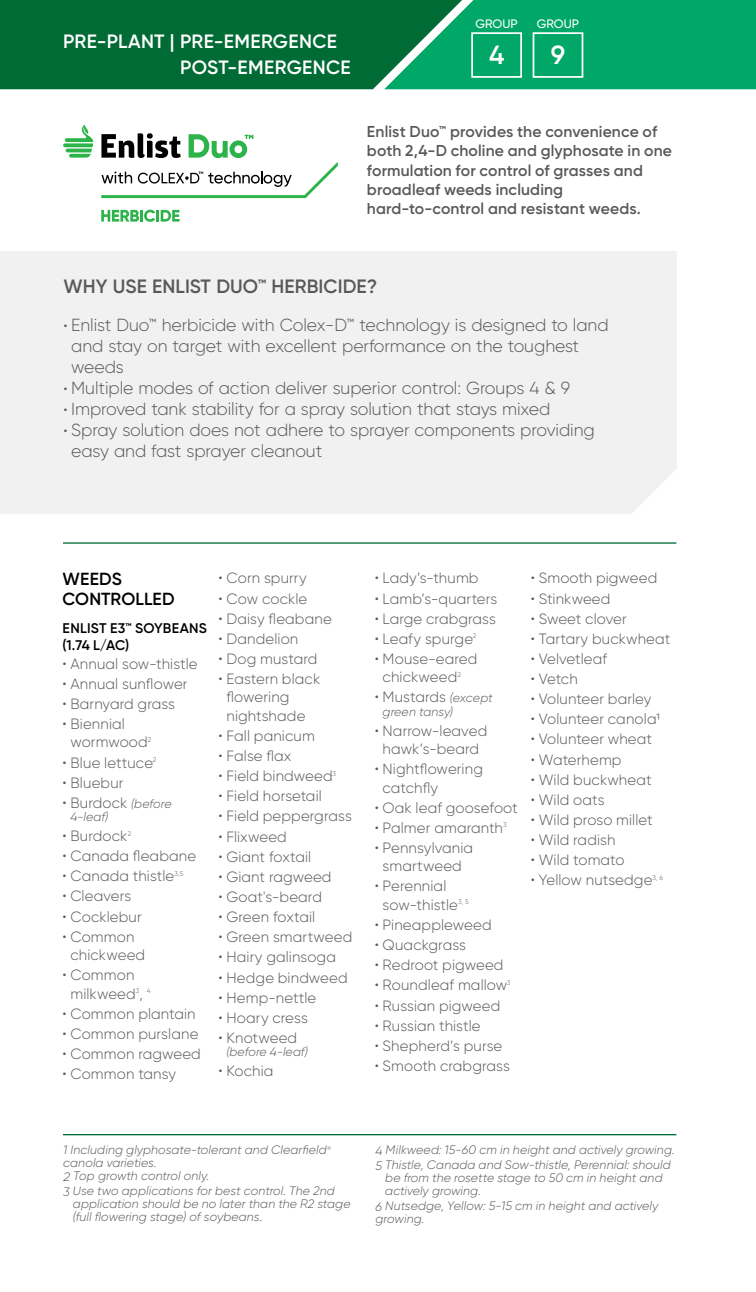
<style>
.page{position:relative;width:756px;height:1292px;background:#fff}
.page>*{position:absolute;margin:0;border:0;box-sizing:border-box;transform-origin:0 0}
.t1{font:600 26.25px "Gilroy";color:#fff}
.t2{font:600 19.25px/26.2px "Gilroy";letter-spacing:.015em;color:#fff}
.t3{font:600 19.25px "Gilroy";letter-spacing:.005em;color:#58595b}
.t4{font:300 17.5px/21px "Gilroy";letter-spacing:-.005em;color:#58595b}
.t5{font:600 17.5px/19.2px "Gilroy";color:#000}
.t6{font:600 15.75px/19.2px "Gilroy";letter-spacing:.005em;color:#58595b}
.t7{font:300 14.88px/18.4px "Gilroy";letter-spacing:.005em;color:#58595b}
.t8{font:600 14px/17.5px "Gilroy";letter-spacing:.015em;color:#000}
.t9{font:italic 300 12.25px/13.1px "Gilroy";letter-spacing:.01em;color:#58595b}
.t10{font:500 12.25px "Gilroy";color:#fff}
.s1{font-size:14.88px}
.s2{font-style:italic;font-size:12.25px}
</style>
<div class="page">
<div style="left:0;top:0;width:384px;height:89px;background:#006b35"></div>
<div style="left:0;top:251px;width:677px;height:263px;background:#f1f1f2"></div>
<svg style="left:632px;top:469px;width:45px;height:45px"></svg>
<hr style="left:63px;top:1134px;width:613px;height:1px;background:#006b35">
<hr style="left:63px;top:542px;width:613px;height:1px;background:#006b35">
<svg style="left:384px;top:0;width:372px;height:89px;background:#0ca569"></svg>
<svg style="left:101px;top:210px;width:79px;height:12px"></svg>
<svg style="left:63px;top:125px;width:30px;height:33px"></svg>
<svg style="left:101px;top:133px;width:237px;height:65px"></svg>
<p class="t10" style="left:476px;top:16px;width:44px">GROUP</p>
<p class="t10" style="left:537px;top:16px;width:44px">GROUP</p>
<p class="t2" style="left:180px;top:28px;width:172px;text-indent:-117px">PRE-PLANT | PRE-EMERGENCE<br>POST-EMERGENCE</p>
<h1 class="t1" style="left:551px;top:38px;width:16px">9</h1>
<h1 class="t1" style="left:489px;top:38px;width:17px">4</h1>
<p class="t6" style="left:367px;top:122px;width:307px">Enlist Duo™ provides the convenience of both 2,4-D choline and glyphosate in one formulation for control of grasses and broadleaf weeds including hard-to-control and resistant weeds.</p>
<p class="t3" style="left:63px;top:274px;width:315px">WHY USE ENLIST DUO™ HERBICIDE?</p>
<p class="t4" style="left:71px;top:314px;width:539px;text-indent:-8px"><span class="s1">•</span> Enlist Duo™ herbicide with Colex-D™ technology is designed to land and stay on target with excellent performance on the toughest weeds</p>
<p class="t4" style="left:63px;top:377px;width:508px"><span class="s1">•</span> Multiple modes of action deliver superior control: Groups 4 &amp; 9</p>
<p class="t4" style="left:63px;top:398px;width:488px"><span class="s1">•</span> Improved tank stability for a spray solution that stays mixed</p>
<p class="t4" style="left:71px;top:419px;width:525px;text-indent:-8px"><span class="s1">•</span> Spray solution does not adhere to sprayer components providing easy and fast sprayer cleanout</p>
<p class="t5" style="left:63px;top:569px;width:113px">WEEDS<br>CONTROLLED</p>
<p class="t8" style="left:63px;top:619px;width:146px">ENLIST E3™ SOYBEANS (1.74 L/AC)</p>
<p class="t7" style="left:63px;top:654px;width:137px">• Annual sow-thistle</p>
<p class="t7" style="left:63px;top:674px;width:127px">• Annual sunflower</p>
<p class="t7" style="left:63px;top:694px;width:114px">• Barnyard grass</p>
<p class="t7" style="left:70px;top:714px;width:82px;text-indent:-8px">• Biennial wormwood<sup>2</sup></p>
<p class="t7" style="left:63px;top:753px;width:95px">• Blue lettuce<sup>2</sup></p>
<p class="t7" style="left:63px;top:773px;width:63px">• Bluebur</p>
<p class="t7" style="left:63px;top:793px;width:111px">• Burdock <span class="s2">(before</span></p>
<p class="t9" style="left:70px;top:810px;width:39px">4 -leaf)</p>
<p class="t7" style="left:63px;top:826px;width:70px">• Burdock<sup>2</sup></p>
<p class="t7" style="left:63px;top:846px;width:135px">• Canada fleabane</p>
<p class="t7" style="left:63px;top:866px;width:122px">• Canada thistle<sup>3,5</sup></p>
<p class="t7" style="left:63px;top:887px;width:70px">• Cleavers</p>
<p class="t7" style="left:63px;top:907px;width:81px">• Cocklebur</p>
<p class="t7" style="left:70px;top:927px;width:76px;text-indent:-8px">• Common chickweed</p>
<p class="t7" style="left:70px;top:965px;width:82px;text-indent:-8px">• Common milkweed<sup>3</sup>, <sup>4</sup></p>
<p class="t7" style="left:63px;top:1004px;width:135px">• Common plantain</p>
<p class="t7" style="left:63px;top:1024px;width:137px">• Common purslane</p>
<p class="t7" style="left:63px;top:1044px;width:140px">• Common ragweed</p>
<p class="t7" style="left:63px;top:1064px;width:115px">• Common tansy</p>
<p class="t7" style="left:219px;top:569px;width:90px">• Corn spurry</p>
<p class="t7" style="left:219px;top:589px;width:90px">• Cow cockle</p>
<p class="t7" style="left:219px;top:609px;width:115px">• Daisy fleabane</p>
<p class="t7" style="left:219px;top:629px;width:81px">• Dandelion</p>
<p class="t7" style="left:219px;top:649px;width:100px">• Dog mustard</p>
<p class="t7" style="left:227px;top:669px;width:95px;text-indent:-8px">• Eastern black flowering nightshade</p>
<p class="t7" style="left:219px;top:726px;width:98px">• Fall panicum</p>
<p class="t7" style="left:219px;top:746px;width:74px">• False flax</p>
<p class="t7" style="left:219px;top:766px;width:119px">• Field bindweed<sup>3</sup></p>
<p class="t7" style="left:219px;top:786px;width:105px">• Field horsetail</p>
<p class="t7" style="left:219px;top:807px;width:135px">• Field peppergrass</p>
<p class="t7" style="left:219px;top:827px;width:70px">• Flixweed</p>
<p class="t7" style="left:219px;top:847px;width:94px">• Giant foxtail</p>
<p class="t7" style="left:219px;top:867px;width:114px">• Giant ragweed</p>
<p class="t7" style="left:219px;top:887px;width:105px">• Goat's-beard</p>
<p class="t7" style="left:219px;top:907px;width:98px">• Green foxtail</p>
<p class="t7" style="left:219px;top:927px;width:135px">• Green smartweed</p>
<p class="t7" style="left:219px;top:947px;width:119px">• Hairy galinsoga</p>
<p class="t7" style="left:219px;top:968px;width:131px">• Hedge bindweed</p>
<p class="t7" style="left:219px;top:988px;width:99px">• Hemp-nettle</p>
<p class="t7" style="left:219px;top:1008px;width:91px">• Hoary cress</p>
<p class="t7" style="left:219px;top:1028px;width:80px">• Knotweed</p>
<p class="t9" style="left:227px;top:1045px;width:83px">(before 4 -leaf)</p>
<p class="t7" style="left:219px;top:1061px;width:56px">• Kochia</p>
<p class="t7" style="left:375px;top:569px;width:105px">• Lady’s-thumb</p>
<p class="t7" style="left:375px;top:589px;width:124px">• Lamb’s-quarters</p>
<p class="t7" style="left:375px;top:609px;width:123px">• Large crabgrass</p>
<p class="t7" style="left:375px;top:629px;width:103px">• Leafy spurge<sup>2</sup></p>
<p class="t7" style="left:375px;top:649px;width:104px;text-align:center">• Mouse-eared chickweed<sup>2</sup></p>
<p class="t7" style="left:375px;top:688px;width:120px">• Mustards <span class="s2">(except</span></p>
<p class="t9" style="left:383px;top:704px;width:72px">green tansy)</p>
<p class="t7" style="left:375px;top:721px;width:114px;text-align:center">• Narrow-leaved hawk’s-beard</p>
<p class="t7" style="left:383px;top:759px;width:102px;text-indent:-8px">• Nightflowering catchfly</p>
<p class="t7" style="left:375px;top:798px;width:144px">• Oak leaf goosefoot</p>
<p class="t7" style="left:375px;top:818px;width:133px">• Palmer amaranth<sup>3</sup></p>
<p class="t7" style="left:375px;top:838px;width:100px;text-align:center">• Pennsylvania smartweed</p>
<p class="t7" style="left:383px;top:877px;width:88px;text-indent:-8px">• Perennial sow-thistle<sup>3,</sup> <sup>5</sup></p>
<p class="t7" style="left:375px;top:915px;width:118px">• Pineappleweed</p>
<p class="t7" style="left:375px;top:935px;width:93px">• Quackgrass</p>
<p class="t7" style="left:375px;top:955px;width:130px">• Redroot pigweed</p>
<p class="t7" style="left:375px;top:975px;width:137px">• Roundleaf mallow<sup>3</sup></p>
<p class="t7" style="left:375px;top:996px;width:127px">• Russian pigweed</p>
<p class="t7" style="left:375px;top:1016px;width:107px">• Russian thistle</p>
<p class="t7" style="left:375px;top:1036px;width:129px">• Shepherd’s purse</p>
<p class="t7" style="left:375px;top:1056px;width:137px">• Smooth crabgrass</p>
<p class="t7" style="left:531px;top:569px;width:128px">• Smooth pigweed</p>
<p class="t7" style="left:531px;top:589px;width:81px">• Stinkweed</p>
<p class="t7" style="left:531px;top:609px;width:98px">• Sweet clover</p>
<p class="t7" style="left:531px;top:629px;width:141px">• Tartary buckwheat</p>
<p class="t7" style="left:531px;top:649px;width:78px">• Velvetleaf</p>
<p class="t7" style="left:531px;top:669px;width:48px">• Vetch</p>
<p class="t7" style="left:531px;top:689px;width:122px">• Volunteer barley</p>
<p class="t7" style="left:531px;top:709px;width:131px">• Volunteer canola1</p>
<p class="t7" style="left:531px;top:730px;width:123px">• Volunteer wheat</p>
<p class="t7" style="left:531px;top:750px;width:92px">• Waterhemp</p>
<p class="t7" style="left:531px;top:770px;width:122px">• Wild buckwheat</p>
<p class="t7" style="left:531px;top:790px;width:75px">• Wild oats</p>
<p class="t7" style="left:531px;top:810px;width:123px">• Wild proso millet</p>
<p class="t7" style="left:531px;top:830px;width:86px">• Wild radish</p>
<p class="t7" style="left:531px;top:850px;width:95px">• Wild tomato</p>
<p class="t7" style="left:531px;top:870px;width:134px">• Yellow nutsedge<sup>3,</sup> <sup>6</sup></p>
<p class="t9" style="left:63px;top:1143px;width:270px">1 Including glyphosate-tolerant and Clearfield<sup>® </sup>canola varieties.<br>2 Top growth control only.</p>
<p class="t9" style="left:73px;top:1184px;width:279px;text-indent:-10px">3 Use two applications for best control. The 2nd application should be no later than the R2 stage (full flowering stage) of soybeans.</p>
<p class="t9" style="left:375px;top:1142px;width:301px;line-height:14.9px">4 Milkweed: 15-60 cm in height and actively growing.<br>5 Thistle, Canada and Sow-thistle, Perennial: should</p>
<p class="t9" style="left:385px;top:1171px;width:279px">be from the rosette stage to 50 cm in height and actively growing.</p>
<p class="t9" style="left:375px;top:1199px;width:284px">6 Nutsedge, Yellow: 5-15 cm in height and actively growing.</p>
</div>
